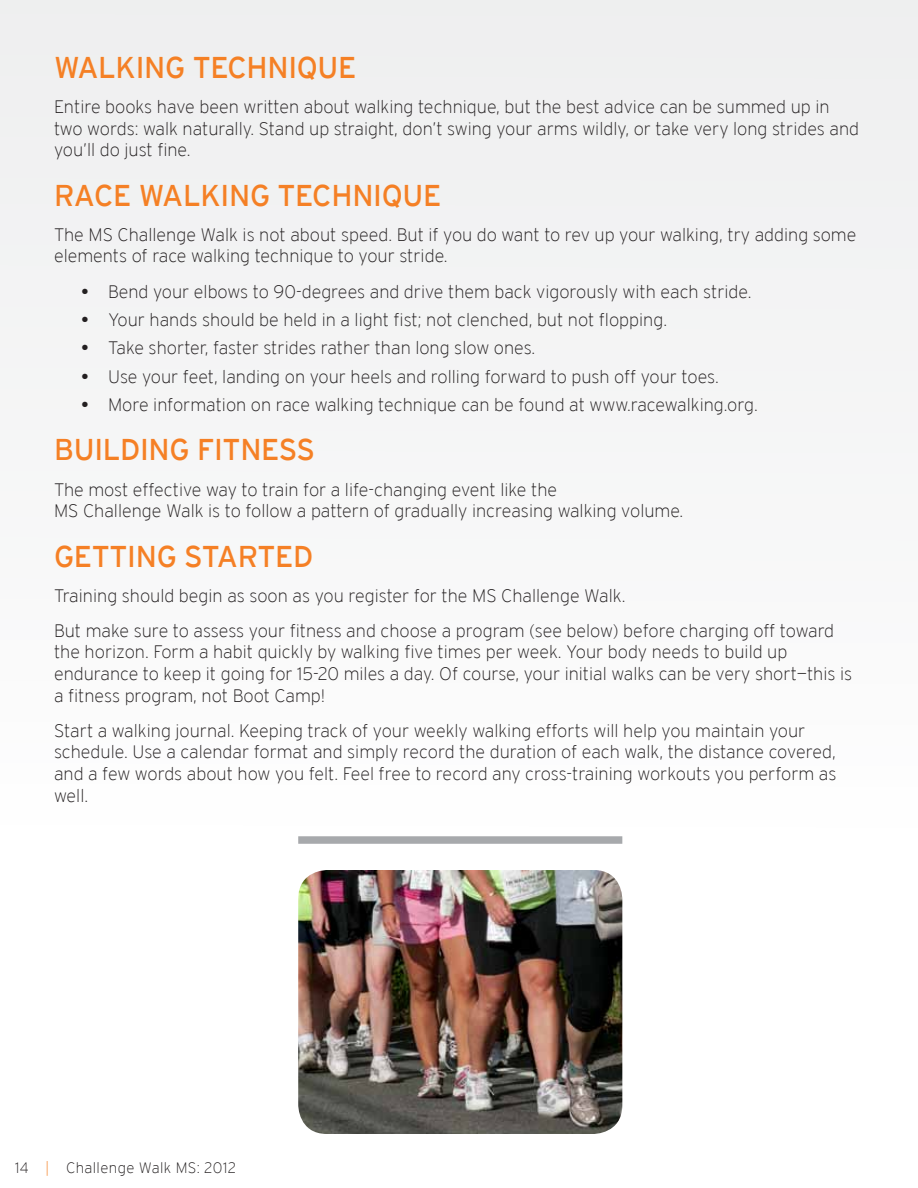
<style>
.page{position:relative;width:918px;height:1188px;background:#fff}
.page>*{position:absolute;margin:0;border:0;box-sizing:border-box;transform-origin:0 0}
.t1{font:30px "Interstate";letter-spacing:-.01em;color:#f58025}
.t2{font:200 18px/21.6px "Interstate";color:#231f20}
.t3{font:200 15px "Interstate";letter-spacing:.025em;color:#231f20}
.s1{font-weight:400}
.s2{color:#f58025}
</style>
<div class="page">
<div style="left:0;top:0;width:918px;height:882px;background:#f5f6f6"></div>
<img style="left:298px;top:870px;width:324px;height:264px">
<div style="left:298px;top:836px;width:324px;height:8px;background:#a7a9ac"></div>
<h1 class="t1" style="left:54px;top:51px;width:304px">WALKING TECHNIQUE</h1>
<p class="t2" style="left:54px;top:96px;width:807px">Entire books have been written about walking technique, but the best advice can be summed up in two words: walk naturally. Stand up straight, don’t swing your arms wildly, or take very long strides and you’ll do just fine.</p>
<h1 class="t1" style="left:54px;top:178px;width:389px">RACE WALKING TECHNIQUE</h1>
<p class="t2" style="left:54px;top:224px;width:804px">The MS Challenge Walk is not about speed. But if you do want to rev up your walking, try adding some elements of race walking technique to your stride.</p>
<p class="t2" style="left:81px;top:280px;width:672px"><span class="s1">•</span> Bend your elbows to 90-degrees and drive them back vigorously with each stride.</p>
<p class="t2" style="left:81px;top:309px;width:588px"><span class="s1">•</span> Your hands should be held in a light fist; not clenched, but not flopping.</p>
<p class="t2" style="left:81px;top:337px;width:456px"><span class="s1">•</span> Take shorter, faster strides rather than long slow ones.</p>
<p class="t2" style="left:81px;top:366px;width:639px"><span class="s1">•</span> Use your feet, landing on your heels and rolling forward to push off your toes.</p>
<p class="t2" style="left:81px;top:394px;width:678px"><span class="s1">•</span> More information on race walking technique can be found at www.racewalking.org.</p>
<h1 class="t1" style="left:54px;top:433px;width:263px">BUILDING FITNESS</h1>
<p class="t2" style="left:54px;top:478px;width:631px">The most effective way to train for a life-changing event like the<br>MS Challenge Walk is to follow a pattern of gradually increasing walking volume.</p>
<h1 class="t1" style="left:54px;top:539px;width:261px">GETTING STARTED</h1>
<p class="t2" style="left:54px;top:578px;width:782px;line-height:35.1px">Training should begin as soon as you register for the MS Challenge Walk.<br>But make sure to assess your fitness and choose a program (see below) before charging off toward</p>
<p class="t2" style="left:54px;top:641px;width:800px">the horizon. Form a habit quickly by walking five times per week. Your body needs to build up endurance to keep it going for 15-20 miles a day. Of course, your initial walks can be very short—this is a fitness program, not Boot Camp!</p>
<p class="t2" style="left:54px;top:720px;width:784px">Start a walking journal. Keeping track of your weekly walking efforts will help you maintain your schedule. Use a calendar format and simply record the duration of each walk, the distance covered, and a few words about how you felt. Feel free to record any cross-training workouts you perform as well.</p>
<p class="t3" style="left:15px;top:1160px;width:223px">14 <span class="s2">|</span> Challenge Walk MS: 2012</p>
</div>
